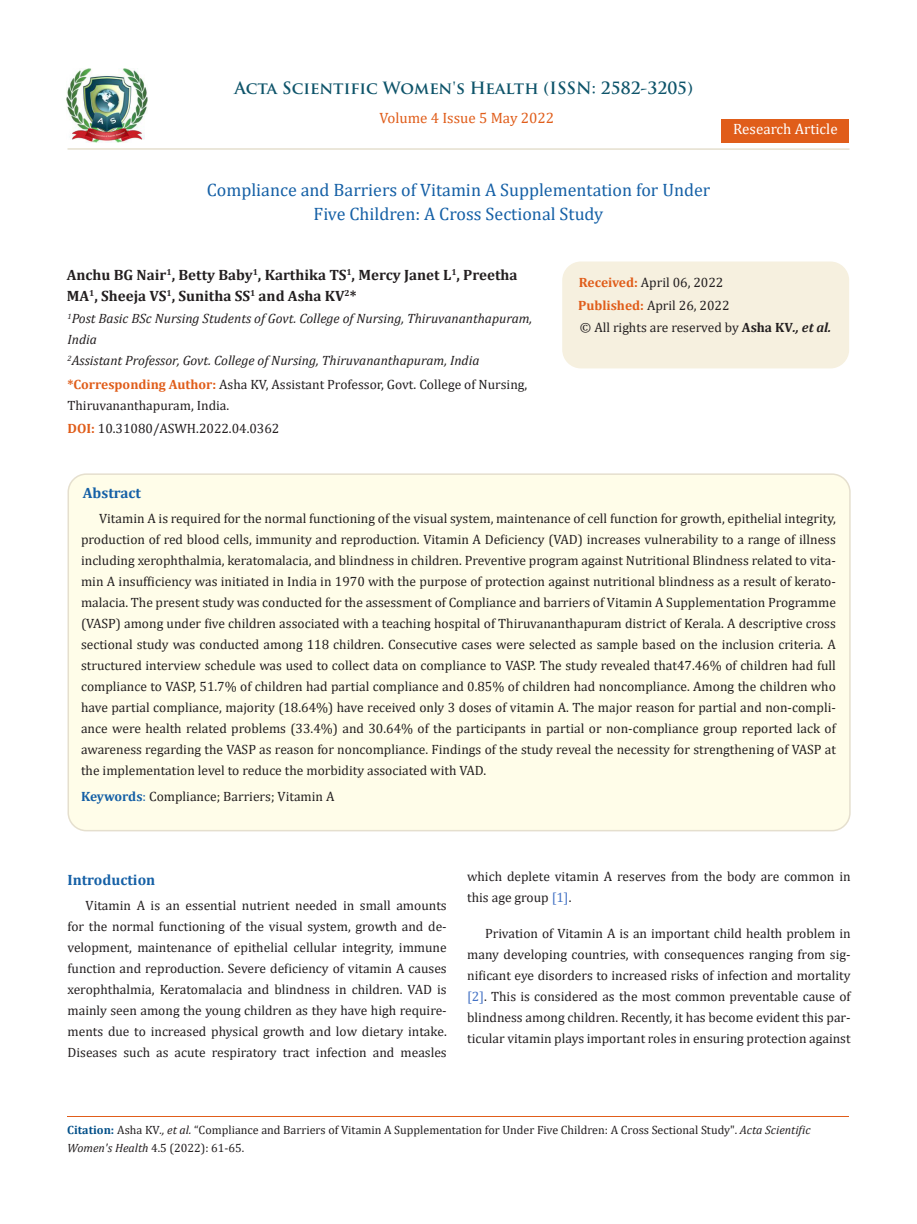
<style>
.page{position:relative;width:917px;height:1224px;background:#fff}
.page>*{position:absolute;margin:0;border:0;box-sizing:border-box;transform-origin:0 0}
.t1{font:18px/24px "Cambria";color:#1560a6;text-align:center}
.t2{font:700 16.5px "Trajan Pro";color:#0e546a}
.t3{font:700 15px/21px "Cambria";color:#231f20}
.t4{font:15px "Cambria";color:#e05d1a}
.t5{font:700 15px "Cambria";color:#1560a6}
.t6{font:15px "Cambria";color:#fff}
.t7{font:13.5px/21px "Cambria";color:#231f20;text-align:justify}
.t8{font:italic 13.5px/21px "Cambria";color:#231f20}
.t9{font:12px/18px "Cambria";color:#231f20}
.s1{font-weight:700;color:#e05d1a}
.s2{font-weight:700}
.s3{font-weight:700;font-style:italic}
.s4{font-weight:700;color:#1560a6}
.s5{color:#1560a6}
.s6{color:#4472c4}
.s7{font-weight:700;color:#035089}
.s8{font-style:italic}
</style>
<div class="page">
<img style="left:67px;top:68px;width:80px;height:74px">
<div style="left:721px;top:119px;width:128px;height:23px;background:#e05d1a"></div>
<div style="left:563px;top:262px;width:285px;height:106px;background:#f6f0df;border-radius:18px"></div>
<div style="left:562px;top:262px;width:287px;height:106px;border:2px solid #f6f0df;border-radius:18px"></div>
<div style="left:68px;top:474px;width:781px;height:357px;background:#fffde9;border-radius:18px"></div>
<div style="left:67px;top:473px;width:783px;height:358px;border:2px solid #e5dfce;border-radius:18px"></div>
<hr style="left:67px;top:1117px;width:782px;height:1px;background:#e05d1a">
<hr style="left:67px;top:148px;width:782px;height:2px;background:#e5dfce">
<p class="t2" style="left:234px;top:77px;width:460px">Acta Scientific Women's Health (ISSN: 2582-3205)</p>
<p class="t4" style="left:379px;top:109px;width:176px">Volume 4 Issue 5 May 2022</p>
<p class="t1" style="left:207px;top:178px;width:505px">Compliance and Barriers of Vitamin A Supplementation for Under<br>Five Children: A Cross Sectional Study</p>
<p class="t6" style="left:733px;top:120px;width:106px">Research Article</p>
<p class="t3" style="left:67px;top:264px;width:452px">Anchu BG Nair<sup>1</sup>, Betty Baby<sup>1</sup>, Karthika TS<sup>1</sup>, Mercy Janet L<sup>1</sup>, Preetha<br>MA<sup>1</sup>, Sheeja VS<sup>1</sup>, Sunitha SS<sup>1</sup> and Asha KV<sup>2</sup>*</p>
<p class="t8" style="left:67px;top:308px;width:466px"><sup>1</sup>Post Basic BSc Nursing Students of Govt. College of Nursing, Thiruvananthapuram,<br>India</p>
<p class="t8" style="left:67px;top:350px;width:413px"><sup>2</sup>Assistant Professor, Govt. College of Nursing, Thiruvananthapuram, India</p>
<p class="t7" style="left:67px;top:373px;width:461px"><span class="s1">*Corresponding Author:</span> Asha KV, Assistant Professor, Govt. College of Nursing,<br>Thiruvananthapuram, India.</p>
<p class="t7" style="left:67px;top:418px;width:213px"><span class="s1">DOI:</span> 10.31080/ASWH.2022.04.0362</p>
<p class="t7" style="left:579px;top:272px;width:146px"><span class="s1">Received:</span> April 06, 2022</p>
<p class="t7" style="left:578px;top:295px;width:153px"><span class="s1">Published:</span> April 26, 2022</p>
<p class="t7" style="left:580px;top:316px;width:253px">© All rights are reserved by <span class="s2">Asha KV</span><span class="s3">., et al.</span></p>
<p class="t5" style="left:83px;top:482px;width:60px">Abstract</p>
<p class="t7" style="left:81px;top:508px;width:756px;text-indent:18px">Vitamin A is required for the normal functioning of the visual system, maintenance of cell function for growth, epithelial integrity, production of red blood cells, immunity and reproduction. Vitamin A Deficiency (VAD) increases vulnerability to a range of illness including xerophthalmia, keratomalacia, and blindness in children. Preventive program against Nutritional Blindness related to vita&shy;min A insufficiency was initiated in India in 1970 with the purpose of protection against nutritional blindness as a result of kerato&shy;malacia. The present study was conducted for the assessment of Compliance and barriers of Vitamin A Supplementation Programme (VASP) among under five children associated with a teaching hospital of Thiruvananthapuram district of Kerala. A descriptive cross sectional study was conducted among 118 children. Consecutive cases were selected as sample based on the inclusion criteria. A structured interview schedule was used to collect data on compliance to VASP. The study revealed that47.46% of children had full compliance to VASP, 51.7% of children had partial compliance and 0.85% of children had noncompliance. Among the children who have partial compliance, majority (18.64%) have received only 3 doses of vitamin A. The major reason for partial and non-compli&shy;ance were health related problems (33.4%) and 30.64% of the participants in partial or non-compliance group reported lack of awareness regarding the VASP as reason for noncompliance. Findings of the study reveal the necessity for strengthening of VASP at the implementation level to reduce the morbidity associated with VAD.</p>
<p class="t7" style="left:81px;top:786px;width:255px"><span class="s4">Keywords</span><span class="s5">:</span> Compliance; Barriers; Vitamin A</p>
<p class="t5" style="left:67px;top:869px;width:89px">Introduction</p>
<p class="t7" style="left:67px;top:895px;width:381px;text-indent:18px">Vitamin A is an essential nutrient needed in small amounts for the normal functioning of the visual system, growth and de&shy;velopment, maintenance of epithelial cellular integrity, immune function and reproduction. Severe deficiency of vitamin A causes xerophthalmia, Keratomalacia and blindness in children. VAD is mainly seen among the young children as they have high require&shy;ments due to increased physical growth and low dietary intake.<br>Diseases such as acute respiratory tract infection and measles</p>
<p class="t7" style="left:467px;top:866px;width:385px">which deplete vitamin A reserves from the body are common in this age group <span class="s6">[1]</span>.</p>
<p class="t7" style="left:467px;top:923px;width:385px;text-indent:18px">Privation of Vitamin A is an important child health problem in many developing countries, with consequences ranging from sig&shy;nificant eye disorders to increased risks of infection and mortality <span class="s6">[2]</span>. This is considered as the most common preventable cause of blindness among children. Recently, it has become evident this par&shy;ticular vitamin plays important roles in ensuring protection against</p>
<p class="t9" style="left:67px;top:1121px;width:744px"><span class="s7">Citation:</span> Asha KV<span class="s8">., et al.</span> “Compliance and Barriers of Vitamin A Supplementation for Under Five Children: A Cross Sectional Study". <span class="s8">Acta Scientific<br>Women's Health</span> 4.5 (2022): 61-65.</p>
</div>
